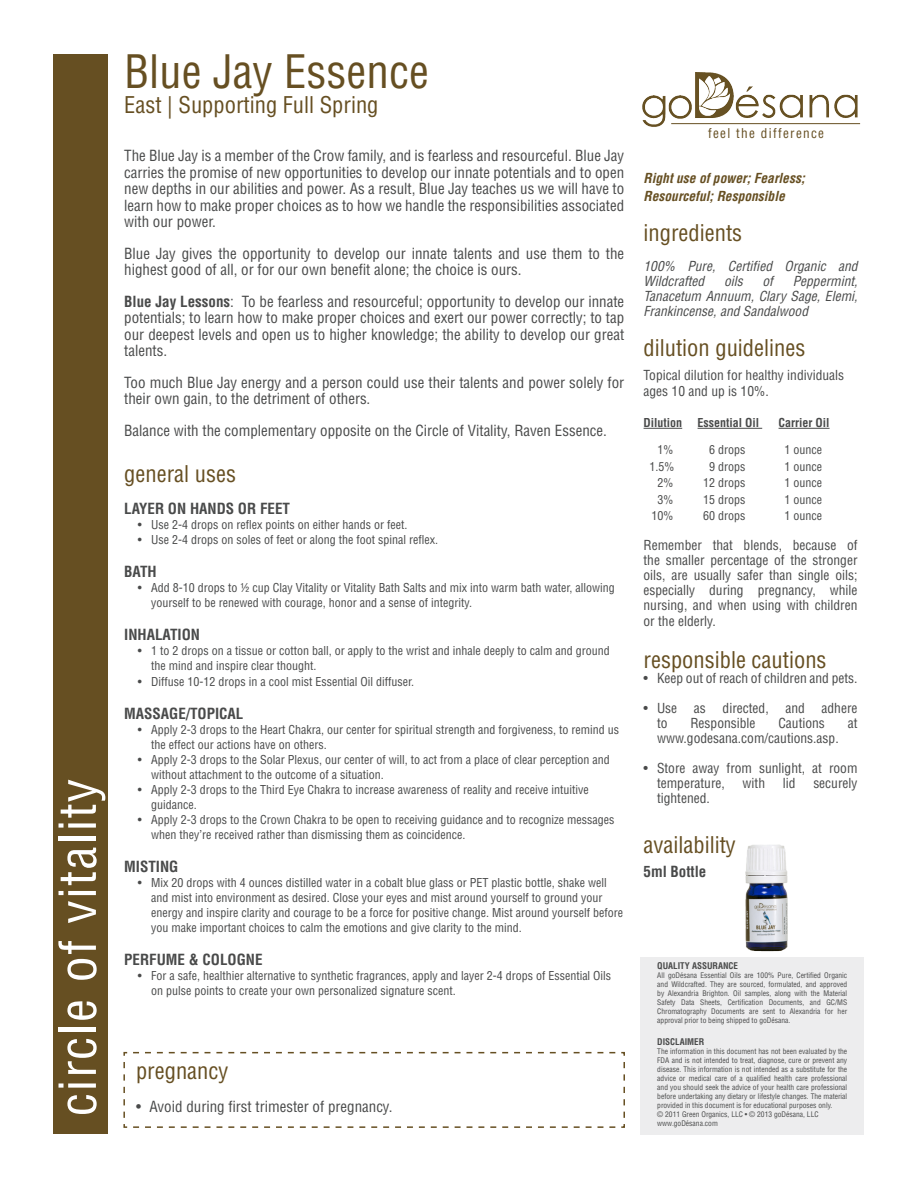
<style>
.page{position:relative;width:918px;height:1188px;background:#fff}
.page>*{position:absolute;margin:0;border:0;box-sizing:border-box;transform-origin:0 0}
.t1{font:condensed 49.8px "Helvetica";letter-spacing:.03em;color:#fff;scale:1.05 1}
.t2{font:condensed 45px "Helvetica";color:#664f22}
.t3{font:condensed 22.5px "Helvetica";color:#664f22}
.t4{font:condensed 15px/16.5px "Helvetica";color:#494a4a;text-align:justify}
.t5{font:700 condensed 15px "Helvetica";color:#494a4a}
.t6{font:condensed 13.5px/15.3px "Helvetica";color:#494a4a}
.t7{font:italic condensed 13.5px/15px "Helvetica";color:#494a4a}
.t8{font:italic 700 condensed 13.5px/18.1px "Helvetica";color:#664f22}
.t9{font:condensed 13.2px "Helvetica";letter-spacing:.1em;color:#664f22}
.t10{font:condensed 12px/15px "Helvetica";color:#494a4a}
.t11{font:700 condensed 12px "Helvetica";color:#494a4a}
.t12{font:700 condensed 9px "Helvetica";color:#494a4a}
.t13{font:condensed 7.5px/9px "Helvetica";color:#494a4a;text-align:justify}
.s1{font-weight:700}
</style>
<div class="page">
<div style="left:54px;top:54px;width:54px;height:1080px;background:#664f22"></div>
<hr style="left:644px;top:428px;width:38px;height:1px;background:#494a4a">
<hr style="left:698px;top:428px;width:64px;height:1px;background:#494a4a">
<hr style="left:779px;top:428px;width:51px;height:1px;background:#494a4a">
<img style="left:745px;top:844px;width:43px;height:108px">
<div style="left:641px;top:957px;width:223px;height:178px;background:#ededee"></div>
<svg style="left:123px;top:1051px;width:502px;height:77px"></svg>
<img style="left:642px;top:72px;width:218px;height:55px">
<hr style="left:671px;top:123px;width:189px;height:1px;background:#664f22">
<p class="t1" style="left:47px;top:1116px;width:323px;rotate:-90deg">circle of vitality</p>
<p class="t2" style="left:124px;top:44px;width:306px">Blue Jay Essence</p>
<p class="t3" style="left:124px;top:91px;width:256px">East | Supporting Full Spring</p>
<p class="t4" style="left:124px;top:147px;width:502px">The Blue Jay is a member of the Crow family, and is fearless and resourceful. Blue Jay carries the promise of new opportunities to develop our innate potentials and to open new depths in our abilities and power. As a result, Blue Jay teaches us we will have to learn how to make proper choices as to how we handle the responsibilities associated with our power.</p>
<p class="t4" style="left:124px;top:245px;width:502px">Blue Jay gives the opportunity to develop our innate talents and use them to the highest good of all, or for our own benefit alone; the choice is ours.</p>
<p class="t4" style="left:124px;top:293px;width:502px"><span class="s1">Blue Jay Lessons</span>: To be fearless and resourceful; opportunity to develop our innate potentials; to learn how to make proper choices and exert our power correctly; to tap our deepest levels and open us to higher knowledge; the ability to develop our great talents.</p>
<p class="t4" style="left:124px;top:374px;width:501px">Too much Blue Jay energy and a person could use their talents and power solely for their own gain, to the detriment of others.</p>
<p class="t4" style="left:124px;top:422px;width:484px">Balance with the complementary opposite on the Circle of Vitality, Raven Essence.</p>
<p class="t3" style="left:124px;top:460px;width:113px">general uses</p>
<p class="t5" style="left:124px;top:499px;width:167px">LAYER ON HANDS OR FEET</p>
<p class="t10" style="left:138px;top:517px;width:271px">• Use 2-4 drops on reflex points on either hands or feet.</p>
<p class="t10" style="left:138px;top:532px;width:302px">• Use 2-4 drops on soles of feet or along the foot spinal reflex.</p>
<p class="t5" style="left:124px;top:562px;width:34px">BATH</p>
<p class="t10" style="left:151px;top:580px;width:465px;text-indent:-14px">• Add 8-10 drops to ½ cup Clay Vitality or Vitality Bath Salts and mix into warm bath water, allowing yourself to be renewed with courage, honor and a sense of integrity.</p>
<p class="t5" style="left:124px;top:625px;width:77px">INHALATION</p>
<p class="t10" style="left:151px;top:643px;width:460px;text-indent:-14px">• 1 to 2 drops on a tissue or cotton ball, or apply to the wrist and inhale deeply to calm and ground the mind and inspire clear thought.</p>
<p class="t10" style="left:138px;top:674px;width:278px">• Diffuse 10-12 drops in a cool mist Essential Oil diffuser.</p>
<p class="t5" style="left:124px;top:704px;width:121px">MASSAGE/TOPICAL</p>
<p class="t10" style="left:151px;top:722px;width:469px;text-indent:-14px">• Apply 2-3 drops to the Heart Chakra, our center for spiritual strength and forgiveness, to remind us the effect our actions have on others.</p>
<p class="t10" style="left:151px;top:752px;width:460px;text-indent:-14px">• Apply 2-3 drops to the Solar Plexus, our center of will, to act from a place of clear perception and without attachment to the outcome of a situation.</p>
<p class="t10" style="left:151px;top:782px;width:439px;text-indent:-14px">• Apply 2-3 drops to the Third Eye Chakra to increase awareness of reality and receive intuitive guidance.</p>
<p class="t10" style="left:151px;top:812px;width:465px;text-indent:-14px">• Apply 2-3 drops to the Crown Chakra to be open to receiving guidance and to recognize messages when they’re received rather than dismissing them as coincidence.</p>
<p class="t5" style="left:124px;top:857px;width:56px">MISTING</p>
<p class="t10" style="left:151px;top:875px;width:473px;text-indent:-14px">• Mix 20 drops with 4 ounces distilled water in a cobalt blue glass or PET plastic bottle, shake well and mist into environment as desired. Close your eyes and mist around yourself to ground your energy and inspire clarity and courage to be a force for positive change. Mist around yourself before you make important choices to calm the emotions and give clarity to the mind.</p>
<p class="t5" style="left:124px;top:950px;width:140px">PERFUME &amp; COLOGNE</p>
<p class="t10" style="left:151px;top:968px;width:462px;text-indent:-14px">• For a safe, healthier alternative to synthetic fragrances, apply and layer 2-4 drops of Essential Oils on pulse points to create your own personalized signature scent.</p>
<p class="t3" style="left:136px;top:1057px;width:94px">pregnancy</p>
<p class="t4" style="left:136px;top:1098px;width:258px">• Avoid during first trimester of pregnancy.</p>
<p class="t9" style="left:708px;top:125px;width:118px">feel the difference</p>
<p class="t8" style="left:644px;top:169px;width:163px">Right use of power; Fearless;<br>Resourceful; Responsible</p>
<p class="t3" style="left:644px;top:219px;width:100px">ingredients</p>
<p class="t7" style="left:644px;top:259px;width:215px">100% Pure, Certified Organic and<br>Wildcrafted</p>
<p class="t7" style="left:724px;top:274px;width:20px">oils</p>
<p class="t7" style="left:762px;top:274px;width:12px">of</p>
<p class="t7" style="left:644px;top:274px;width:216px;text-align:justify;text-indent:149px">Peppermint, Tanacetum Annuum, Clary Sage, Elemi, Frankincense, and Sandalwood</p>
<p class="t3" style="left:644px;top:334px;width:163px">dilution guidelines</p>
<p class="t6" style="left:644px;top:367px;width:202px;line-height:16.2px">Topical dilution for healthy individuals ages 10 and up is 10%.</p>
<p class="t11" style="left:644px;top:415px;width:40px">Dilution</p>
<p class="t11" style="left:698px;top:415px;width:63px">Essential Oil</p>
<p class="t11" style="left:779px;top:415px;width:52px">Carrier Oil</p>
<p class="t10" style="left:658px;top:442px;width:17px">1%</p>
<p class="t10" style="left:709px;top:442px;width:38px">6 drops</p>
<p class="t10" style="left:784px;top:442px;width:39px">1 ounce</p>
<p class="t10" style="left:650px;top:459px;width:26px">1.5%</p>
<p class="t10" style="left:709px;top:459px;width:38px">9 drops</p>
<p class="t10" style="left:784px;top:459px;width:39px">1 ounce</p>
<p class="t10" style="left:658px;top:475px;width:17px">2%</p>
<p class="t10" style="left:703px;top:475px;width:44px">12 drops</p>
<p class="t10" style="left:784px;top:475px;width:39px">1 ounce</p>
<p class="t10" style="left:658px;top:492px;width:17px">3%</p>
<p class="t10" style="left:703px;top:492px;width:44px">15 drops</p>
<p class="t10" style="left:784px;top:492px;width:39px">1 ounce</p>
<p class="t10" style="left:652px;top:508px;width:23px">10%</p>
<p class="t10" style="left:703px;top:508px;width:44px">60 drops</p>
<p class="t10" style="left:784px;top:508px;width:39px">1 ounce</p>
<p class="t6" style="left:644px;top:537px;width:216px;text-align:justify">Remember that blends, because of the smaller percentage of the stronger oils, are usually safer than single oils; especially during pregnancy, while nursing, and when using with children or the elderly.</p>
<p class="t3" style="left:644px;top:646px;width:185px">responsible cautions</p>
<p class="t6" style="left:644px;top:671px;width:216px">• Keep out of reach of children and pets.</p>
<p class="t6" style="left:657px;top:701px;width:202px;text-indent:-14px">• Use as directed, and adhere to</p>
<p class="t6" style="left:690px;top:716px;width:67px">Responsible</p>
<p class="t6" style="left:778px;top:716px;width:48px">Cautions</p>
<p class="t6" style="left:848px;top:716px;width:11px">at</p>
<p class="t6" style="left:657px;top:731px;width:183px">www.godesana.com/cautions.asp.</p>
<p class="t6" style="left:657px;top:761px;width:202px;text-indent:-14px">• Store away from sunlight, at room temperature,</p>
<p class="t6" style="left:743px;top:776px;width:24px">with</p>
<p class="t6" style="left:783px;top:776px;width:14px">lid</p>
<p class="t6" style="left:813px;top:776px;width:46px">securely</p>
<p class="t6" style="left:657px;top:791px;width:54px">tightened.</p>
<p class="t3" style="left:644px;top:831px;width:94px">availability</p>
<p class="t5" style="left:644px;top:862px;width:64px">5ml Bottle</p>
<p class="t12" style="left:657px;top:961px;width:82px">QUALITY ASSURANCE</p>
<p class="t13" style="left:657px;top:971px;width:191px">All goDésana Essential Oils are 100% Pure, Certified Organic and Wildcrafted. They are sourced, formulated, and approved by Alexandria Brighton. Oil samples, along with the Material Safety Data Sheets, Certification Documents, and GC/MS Chromatography Documents are sent to Alexandria for her approval prior to being shipped to goDésana.</p>
<p class="t12" style="left:657px;top:1036px;width:49px">DISCLAIMER</p>
<p class="t13" style="left:657px;top:1047px;width:191px">The information in this document has not been evaluated by the FDA and is not intended to treat, diagnose, cure or prevent any disease. This information is not intended as a substitute for the advice or medical care of a qualified health care professional and you should seek the advice of your health care professional before undertaking any dietary or lifestyle changes. The material provided in this document is for educational purposes only.</p>
<p class="t13" style="left:657px;top:1110px;width:163px">© 2011 Green Organics, LLC • © 2013 goDésana, LLC</p>
<p class="t13" style="left:657px;top:1119px;width:62px">www.goDésana.com</p>
</div>
